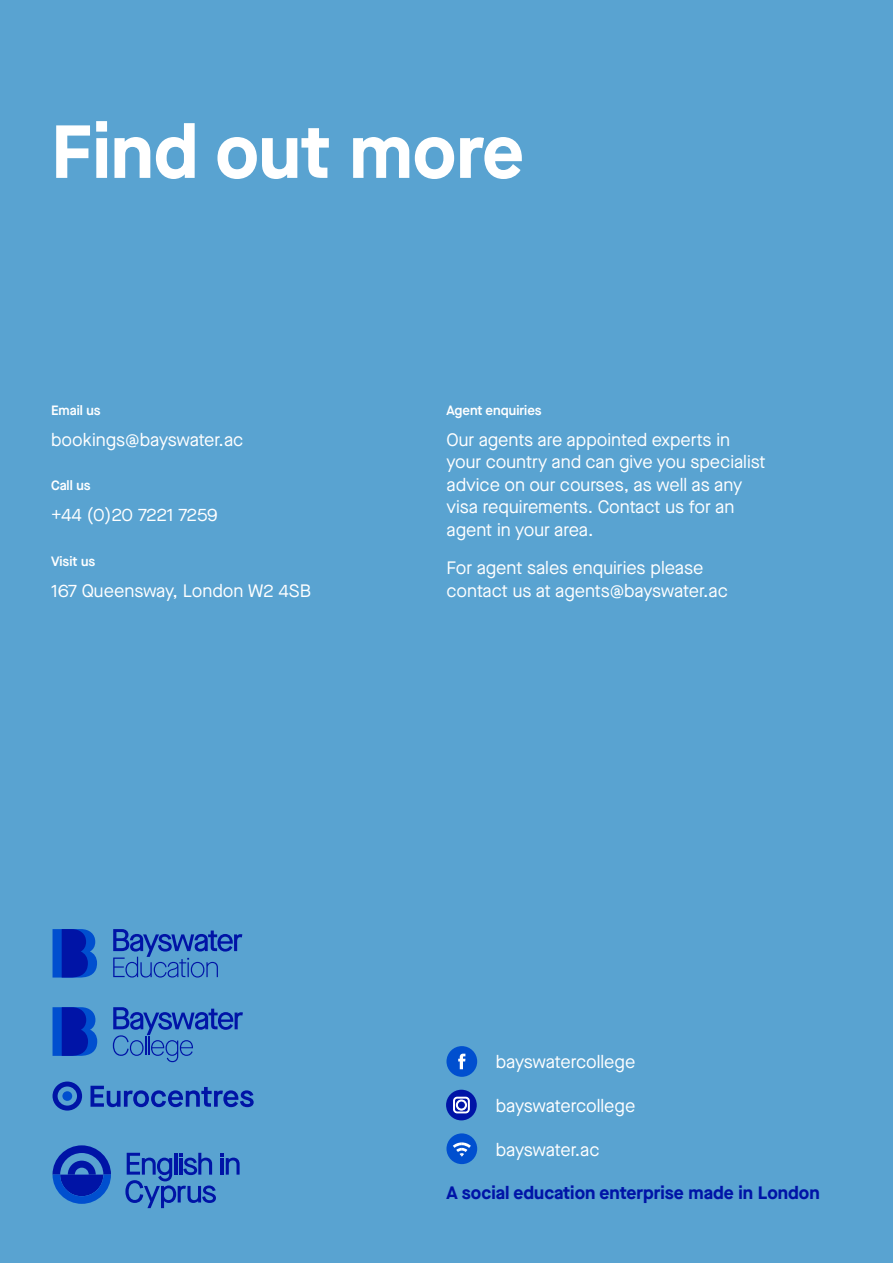
<style>
.page{position:relative;width:893px;height:1263px;background:#59a3d1}
.page>*{position:absolute;margin:0;border:0;box-sizing:border-box;transform-origin:0 0}
.t1{font:700 75px "Maison Neue";color:#fff}
.t2{font:18px/22.5px "Maison Neue";color:#fff}
.t3{font:700 18px "Maison Neue";color:#0014a7}
.t4{font:18px "Maison Neue";letter-spacing:-.02em;color:#fff}
.t5{font:600 13.5px "Maison Neue";color:#fff}
</style>
<div class="page">
<div style="left:446px;top:1090px;width:31px;height:30px;background:#0014a7;border-radius:50%"></div>
<svg style="left:453px;top:1096px;width:17px;height:17px"></svg>
<div style="left:446px;top:1046px;width:31px;height:31px;background:#004fcf;border-radius:50%"></div>
<svg style="left:458px;top:1054px;width:7px;height:15px"></svg>
<div style="left:446px;top:1133px;width:31px;height:31px;background:#004fcf;border-radius:50%"></div>
<svg style="left:453px;top:1142px;width:18px;height:15px"></svg>
<svg style="left:53px;top:1007px;width:44px;height:49px;background:#0636ba"></svg>
<svg style="left:113px;top:1007px;width:130px;height:55px"></svg>
<svg style="left:125px;top:1153px;width:115px;height:55px"></svg>
<svg style="left:53px;top:1145px;width:58px;height:59px"></svg>
<svg style="left:91px;top:1086px;width:163px;height:21px"></svg>
<svg style="left:53px;top:1081px;width:29px;height:29px"></svg>
<div style="left:62px;top:1091px;width:10px;height:10px;background:#004fcf;border-radius:50%"></div>
<svg style="left:53px;top:929px;width:44px;height:48px;background:#0636b9"></svg>
<svg style="left:113px;top:929px;width:129px;height:48px"></svg>
<h1 class="t1" style="left:51px;top:98px;width:474px">Find out more</h1>
<p class="t5" style="left:51px;top:400px;width:51px">Email us</p>
<p class="t2" style="left:51px;top:428px;width:194px">bookings@bayswater.ac</p>
<p class="t5" style="left:51px;top:476px;width:41px">Call us</p>
<p class="t4" style="left:51px;top:503px;width:168px">+44 (0)20 7221 7259</p>
<p class="t5" style="left:51px;top:551px;width:46px">Visit us</p>
<p class="t2" style="left:51px;top:579px;width:262px">167 Queensway, London W2 4SB</p>
<p class="t5" style="left:446px;top:400px;width:97px">Agent enquiries</p>
<p class="t2" style="left:446px;top:428px;width:321px">Our agents are appointed experts in your country and can give you specialist advice on our courses, as well as any visa requirements. Contact us for an agent in your area.</p>
<p class="t2" style="left:446px;top:556px;width:283px">For agent sales enquiries please contact us at agents@bayswater.ac</p>
<p class="t2" style="left:496px;top:1050px;width:141px">bayswatercollege</p>
<p class="t2" style="left:496px;top:1094px;width:141px">bayswatercollege</p>
<p class="t2" style="left:496px;top:1138px;width:105px">bayswater.ac</p>
<p class="t3" style="left:446px;top:1180px;width:375px">A social education enterprise made in London</p>
</div>
